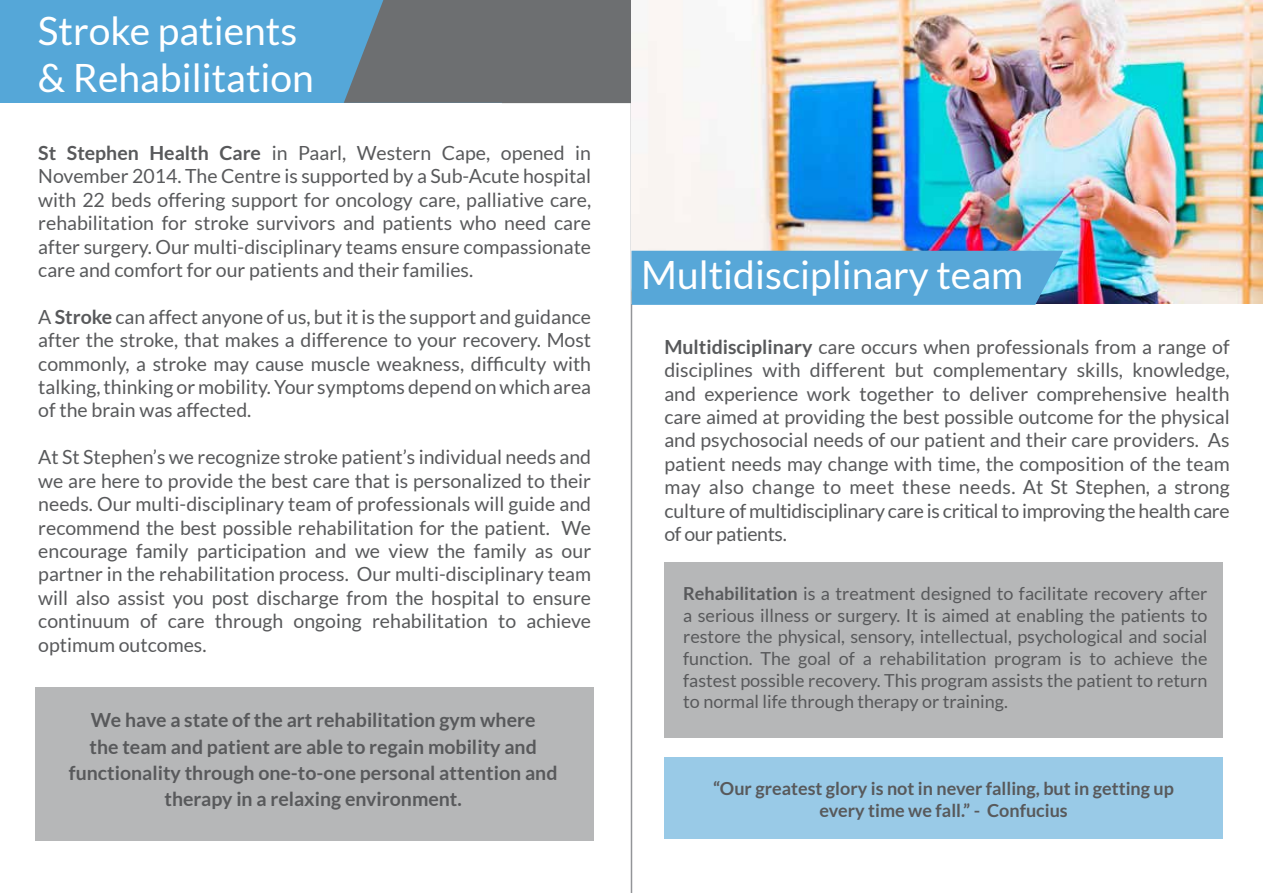
<style>
.page{position:relative;width:1263px;height:893px;background:#fff}
.page>*{position:absolute;margin:0;border:0;box-sizing:border-box;transform-origin:0 0}
.t1{font:39px/46.8px "Lato";color:#fff}
.t2{font:19.5px/23.4px "Lato";color:#58595b;text-align:justify}
.t3{font:700 19.5px/26.4px "Lato";color:#58595b;text-align:center}
.t4{font:18px/21.6px "Lato";color:#58595b;text-align:justify}
.t5{font:700 18px/21.6px "Lato";color:#58595b;text-align:center}
.s1{font-weight:700}
</style>
<div class="page">
<div style="left:0;top:0;width:629px;height:103px;background:#55a7d8"></div>
<hr style="left:631px;top:0;width:1px;height:893px;background:#939598">
<div style="left:664px;top:562px;width:559px;height:176px;background:#b6b7b8"></div>
<div style="left:35px;top:687px;width:559px;height:153px;background:#b6b7b8"></div>
<div style="left:664px;top:757px;width:559px;height:82px;background:#99cae7"></div>
<svg style="left:344px;top:0;width:287px;height:103px;background:#6b7379"></svg>
<img style="left:631px;top:0;width:632px;height:303px">
<div style="left:631px;top:251px;width:432px;height:54px;background:#57a7d8"></div>
<h1 class="t1" style="left:38px;top:8px;width:277px">Stroke patients &amp; Rehabilitation</h1>
<p class="t2" style="left:38px;top:141px;width:554px"><span class="s1">St Stephen Health Care</span> in Paarl, Western Cape, opened in November 2014. The Centre is supported by a Sub-Acute hospital with 22 beds offering support for oncology care, palliative care, rehabilitation for stroke survivors and patients who need care after surgery. Our multi-disciplinary teams ensure compassionate care and comfort for our patients and their families.</p>
<p class="t2" style="left:38px;top:305px;width:554px">A <span class="s1">Stroke</span> can affect anyone of us, but it is the support and guidance after the stroke, that makes a difference to your recovery. Most commonly, a stroke may cause muscle weakness, difficulty with talking, thinking or mobility. Your symptoms depend on which area of the brain was affected.</p>
<p class="t2" style="left:38px;top:445px;width:554px">At St Stephen’s we recognize stroke patient’s individual needs and we are here to provide the best care that is personalized to their needs. Our multi-disciplinary team of professionals will guide and recommend the best possible rehabilitation for the patient. We encourage family participation and we view the family as our partner in the rehabilitation process. Our multi-disciplinary team will also assist you post discharge from the hospital to ensure continuum of care through ongoing rehabilitation to achieve optimum outcomes.</p>
<p class="t3" style="left:69px;top:706px;width:490px">We have a state of the art rehabilitation gym where<br>the team and patient are able to regain mobility and functionality through one-to-one personal attention and therapy in a relaxing environment.</p>
<h1 class="t1" style="left:641px;top:252px;width:383px">Multidisciplinary team</h1>
<p class="t2" style="left:664px;top:335px;width:567px"><span class="s1">Multidisciplinary</span> care occurs when professionals from a range of disciplines with different but complementary skills, knowledge, and experience work together to deliver comprehensive health care aimed at providing the best possible outcome for the physical and psychosocial needs of our patient and their care providers. As patient needs may change with time, the composition of the team may also change to meet these needs. At St Stephen, a strong culture of multidisciplinary care is critical to improving the health care of our patients.</p>
<p class="t4" style="left:683px;top:583px;width:526px"><span class="s1">Rehabilitation</span> is a treatment designed to facilitate recovery after a serious illness or surgery. It is aimed at enabling the patients to restore the physical, sensory, intellectual, psychological and social function. The goal of a rehabilitation program is to achieve the fastest possible recovery. This program assists the patient to return to normal life through therapy or training.</p>
<p class="t5" style="left:713px;top:777px;width:462px">“Our greatest glory is not in never falling, but in getting up every time we fall.” - Confucius</p>
</div>
